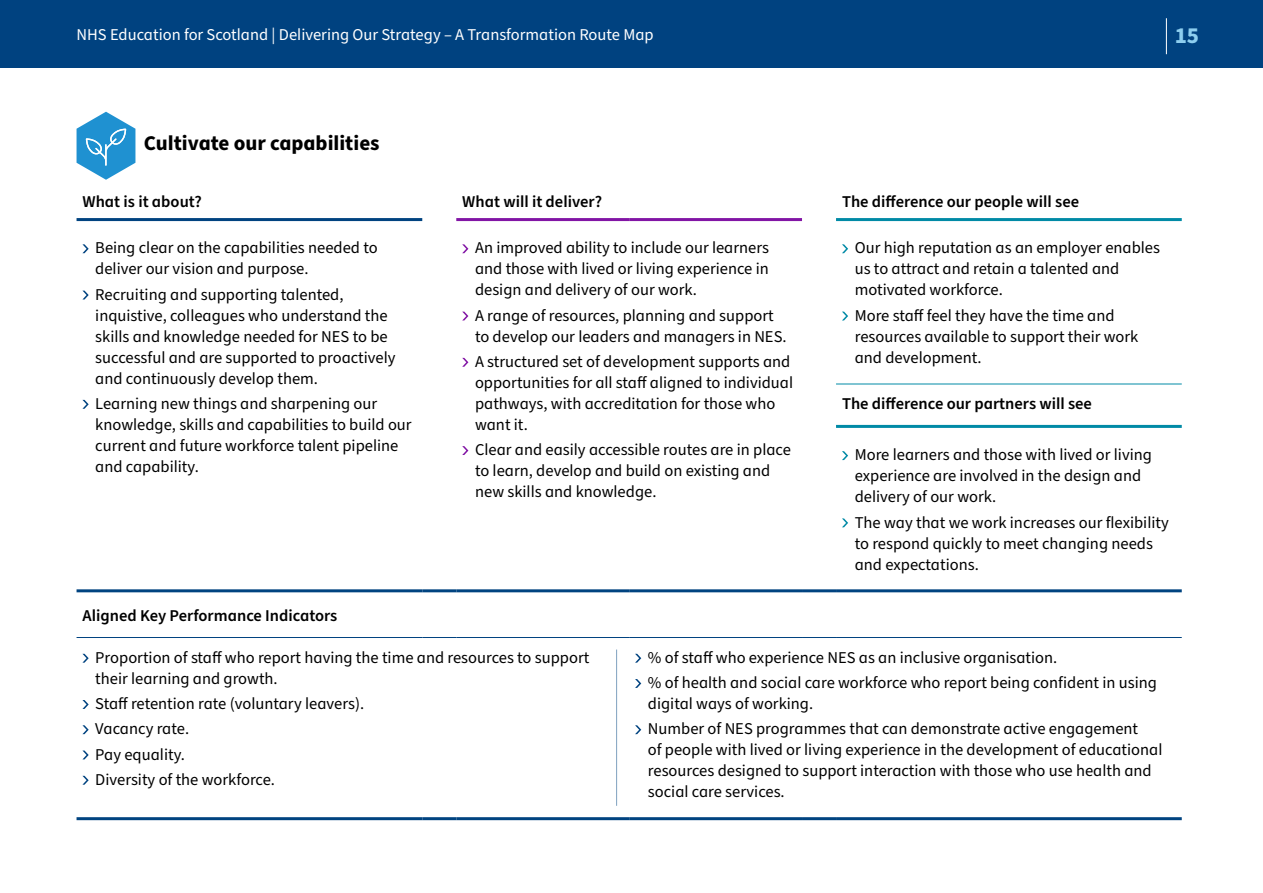
<style>
.page{position:relative;width:1263px;height:893px;background:#fff}
.page>*{position:absolute;margin:0;border:0;box-sizing:border-box;transform-origin:0 0}
.t1{font:700 22.95px "Source Sans Pro";color:#8dceef}
.BODY{font:700 21px "Source Sans Pro";color:#000}
.BODY-2{font:16.5px/21px "Source Sans Pro";color:#000}
.BODY-3{font:600 16.5px "Source Sans Pro";color:#000}
.t2{font:16.5px "Source Sans Pro";color:#fff}
</style>
<div class="page">
<div style="left:0;top:0;width:1263px;height:67px;background:#004280"></div>
<hr style="left:1166px;top:18px;width:1px;height:36px;background:#fff">
<svg style="left:836px;top:221px;width:346px;height:307px"></svg>
<hr style="left:77px;top:218px;width:345px;height:3px;background:#004380">
<hr style="left:456px;top:218px;width:173px;height:3px;background:#8215a5">
<hr style="left:629px;top:218px;width:173px;height:3px;background:#8215a5">
<hr style="left:836px;top:218px;width:346px;height:3px;background:#008aa6">
<hr style="left:836px;top:425px;width:346px;height:3px;background:#008aa6">
<hr style="left:836px;top:384px;width:346px;height:1px;background:#008aa6">
<hr style="left:77px;top:817px;width:345px;height:3px;background:#004380">
<hr style="left:422px;top:817px;width:34px;height:3px;background:#004380">
<hr style="left:456px;top:817px;width:173px;height:3px;background:#004380">
<hr style="left:629px;top:817px;width:173px;height:3px;background:#004380">
<hr style="left:802px;top:817px;width:34px;height:3px;background:#004380">
<hr style="left:836px;top:817px;width:346px;height:3px;background:#004380">
<hr style="left:77px;top:637px;width:345px;height:1px;background:#004380">
<hr style="left:422px;top:637px;width:34px;height:1px;background:#004380">
<hr style="left:456px;top:637px;width:173px;height:1px;background:#004380">
<hr style="left:629px;top:637px;width:173px;height:1px;background:#004380">
<hr style="left:802px;top:637px;width:34px;height:1px;background:#004380">
<hr style="left:836px;top:637px;width:346px;height:1px;background:#004380">
<hr style="left:77px;top:589px;width:345px;height:3px;background:#004380">
<hr style="left:422px;top:589px;width:34px;height:3px;background:#004380">
<hr style="left:456px;top:589px;width:173px;height:3px;background:#004380">
<hr style="left:629px;top:589px;width:173px;height:3px;background:#004380">
<hr style="left:802px;top:589px;width:34px;height:3px;background:#004380">
<hr style="left:836px;top:589px;width:346px;height:3px;background:#004380">
<svg style="left:83px;top:244px;width:6px;height:9px"></svg>
<svg style="left:83px;top:291px;width:6px;height:8px"></svg>
<svg style="left:83px;top:400px;width:6px;height:9px"></svg>
<svg style="left:462px;top:244px;width:6px;height:9px"></svg>
<svg style="left:462px;top:312px;width:6px;height:8px"></svg>
<svg style="left:462px;top:358px;width:6px;height:9px"></svg>
<svg style="left:462px;top:446px;width:6px;height:9px"></svg>
<svg style="left:842px;top:244px;width:6px;height:9px"></svg>
<svg style="left:842px;top:312px;width:6px;height:8px"></svg>
<svg style="left:842px;top:451px;width:6px;height:9px"></svg>
<svg style="left:842px;top:518px;width:6px;height:9px"></svg>
<svg style="left:83px;top:654px;width:6px;height:9px"></svg>
<svg style="left:83px;top:700px;width:6px;height:9px"></svg>
<svg style="left:83px;top:725px;width:6px;height:9px"></svg>
<svg style="left:83px;top:750px;width:6px;height:9px"></svg>
<svg style="left:83px;top:776px;width:6px;height:9px"></svg>
<svg style="left:635px;top:654px;width:6px;height:9px"></svg>
<svg style="left:635px;top:679px;width:6px;height:9px"></svg>
<svg style="left:635px;top:725px;width:6px;height:9px"></svg>
<hr style="left:616px;top:649px;width:1px;height:157px;background:#80a1c0">
<svg style="left:77px;top:112px;width:58px;height:68px"></svg>
<p class="t2" style="left:77px;top:23px;width:579px">NHS Education for Scotland | Delivering Our Strategy – A Transformation Route Map</p>
<h1 class="t1" style="left:1175px;top:20px;width:26px">15</h1>
<p class="BODY" style="left:144px;top:129px;width:237px">Cultivate our capabilities</p>
<p class="BODY-3" style="left:83px;top:190px;width:121px">What is it about?</p>
<p class="BODY-3" style="left:462px;top:190px;width:141px">What will it deliver?</p>
<p class="BODY-3" style="left:842px;top:190px;width:239px">The difference our people will see</p>
<p class="BODY-2" style="left:95px;top:238px;width:284px">Being clear on the capabilities needed to deliver our vision and purpose.</p>
<p class="BODY-2" style="left:95px;top:284px;width:302px">Recruiting and supporting talented, inquistive, colleagues who understand the skills and knowledge needed for NES to be successful and are supported to proactively and continuously develop them.</p>
<p class="BODY-2" style="left:95px;top:394px;width:318px">Learning new things and sharpening our knowledge, skills and capabilities to build our current and future workforce talent pipeline and capability.</p>
<p class="BODY-2" style="left:475px;top:238px;width:295px;text-align:justify">An improved ability to include our learners and those with lived or living experience in design and delivery of our work.</p>
<p class="BODY-2" style="left:475px;top:305px;width:313px">A range of resources, planning and support to develop our leaders and managers in NES.</p>
<p class="BODY-2" style="left:475px;top:352px;width:320px">A structured set of development supports and opportunities for all staff aligned to individual pathways, with accreditation for those who want it.</p>
<p class="BODY-2" style="left:475px;top:440px;width:317px">Clear and easily accessible routes are in place to learn, develop and build on existing and new skills and knowledge.</p>
<p class="BODY-2" style="left:855px;top:238px;width:307px">Our high reputation as an employer enables us to attract and retain a talented and motivated workforce.</p>
<p class="BODY-2" style="left:855px;top:305px;width:285px">More staff feel they have the time and resources available to support their work and development.</p>
<p class="BODY-3" style="left:842px;top:393px;width:251px">The difference our partners will see</p>
<p class="BODY-2" style="left:855px;top:445px;width:299px">More learners and those with lived or living experience are involved in the design and delivery of our work.</p>
<p class="BODY-2" style="left:855px;top:512px;width:315px">The way that we work increases our flexibility to respond quickly to meet changing needs and expectations.</p>
<p class="BODY-3" style="left:83px;top:604px;width:256px">Aligned Key Performance Indicators</p>
<p class="BODY-2" style="left:95px;top:647px;width:495px">Proportion of staff who report having the time and resources to support their learning and growth.</p>
<p class="BODY-2" style="left:95px;top:694px;width:270px">Staff retention rate (voluntary leavers).</p>
<p class="BODY-2" style="left:95px;top:719px;width:95px">Vacancy rate.</p>
<p class="BODY-2" style="left:95px;top:744px;width:91px">Pay equality.</p>
<p class="BODY-2" style="left:95px;top:769px;width:181px">Diversity of the workforce.</p>
<p class="BODY-2" style="left:648px;top:647px;width:411px">% of staff who experience NES as an inclusive organisation.</p>
<p class="BODY-2" style="left:648px;top:673px;width:511px">% of health and social care workforce who report being confident in using digital ways of working.</p>
<p class="BODY-2" style="left:648px;top:719px;width:516px">Number of NES programmes that can demonstrate active engagement<br>of people with lived or living experience in the development of educational resources designed to support interaction with those who use health and social care services.</p>
</div>
